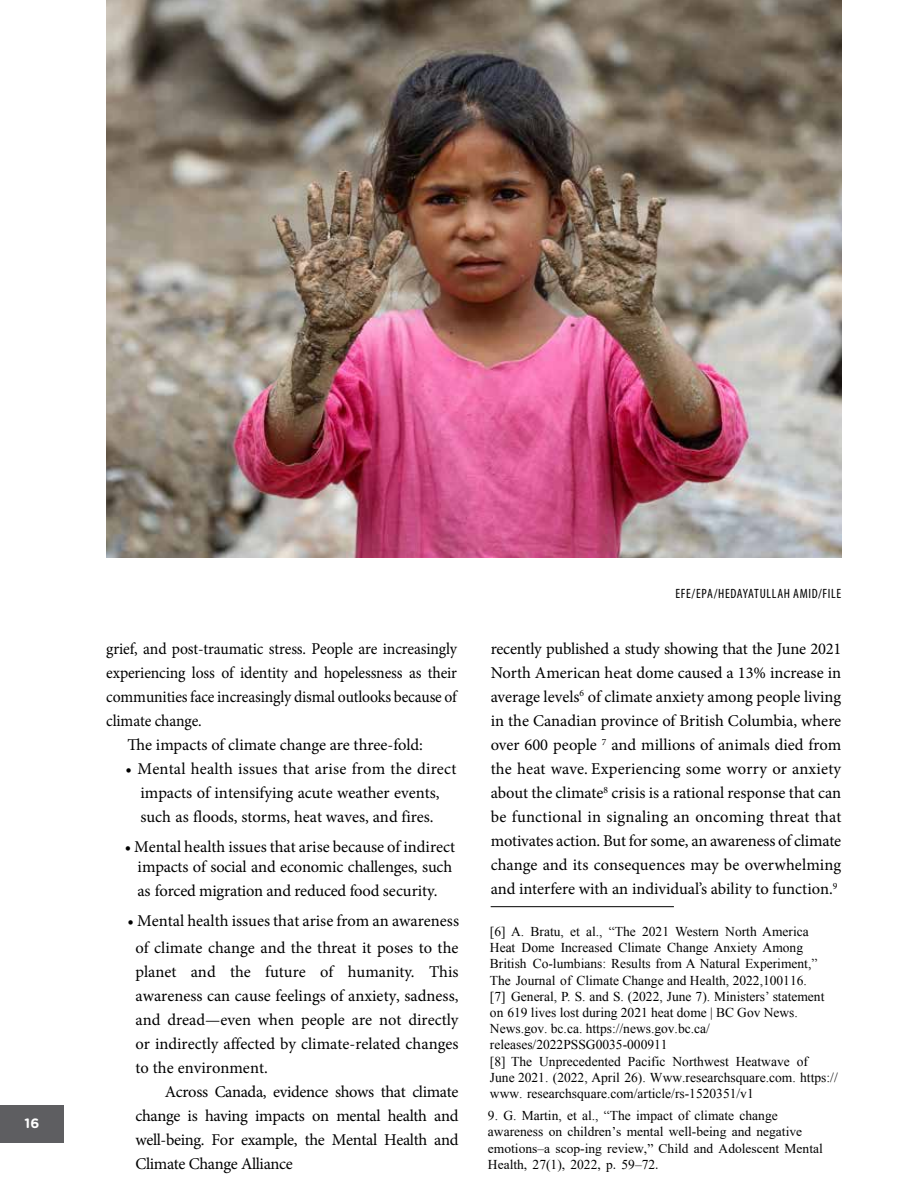
<style>
.page{position:relative;width:918px;height:1188px;background:#fff}
.page>*{position:absolute;margin:0;border:0;box-sizing:border-box;transform-origin:0 0}
.t1{font:16.5px/24px "Minion Pro";color:#000;text-align:center}
.t2{font:16.5px "Minion Pro";color:#000;scale:.95 1}
.t3{font:13.5px/16.2px "Times New Roman";color:#000}
.t4{font:13.5px/16.2px "Times New Roman";color:#000}
.t5{font:condensed 13.5px "Myriad Pro";letter-spacing:.045em;color:#000}
.t6{font:700 13.5px "Gotham Rounded";color:#fff}
.s1{font-style:inherit}
</style>
<div class="page">
<div style="left:0;top:1105px;width:64px;height:38px;background:#5e5e61"></div>
<hr style="left:491px;top:906px;width:183px;height:1px;background:#000">
<img style="left:106px;top:0;width:735px;height:558px">
<p class="t6" style="left:24px;top:1114px;width:16px">16</p>
<p class="t2" style="left:106px;top:638px;width:371px">grief, and post-traumatic stress. People are increasingly</p>
<p class="t2" style="left:106px;top:662px;width:371px">experiencing loss of identity and hopelessness as their</p>
<p class="t2" style="left:106px;top:686px;width:371px">communities face increasingly dismal outlooks because of</p>
<p class="t2" style="left:106px;top:710px;width:102px">climate change.</p>
<p class="t1" style="left:128px;top:733px;width:297px">The impacts of climate change are three-fold:</p>
<p class="t1" style="left:125px;top:757px;width:332px">• Mental health issues that arise from the direct impacts of intensifying acute weather events, such as floods, storms, heat waves, and fires.</p>
<p class="t1" style="left:125px;top:836px;width:332px;line-height:20.5px">• Mental health issues that arise because of indirect impacts of social and economic challenges, such</p>
<p class="t1" style="left:137px;top:879px;width:301px">as forced migration and reduced food security.</p>
<p class="t1" style="left:128px;top:907px;width:333px;line-height:27px">• Mental health issues that arise from an awareness of climate change and the threat it poses to the</p>
<p class="t1" style="left:135px;top:960px;width:325px;text-align:justify">planet and the future of humanity. This awareness can cause feelings of anxiety, sadness, and dread—even when people are not directly or indirectly affected by climate-related changes to the environment.</p>
<p class="t1" style="left:135px;top:1079px;width:325px;text-align:justify;text-indent:29px">Across Canada, evidence shows that climate change is having impacts on mental health and well-being. For example, the Mental Health and Climate Change Alliance</p>
<p class="t5" style="left:675px;top:586px;width:167px">EFE/EPA/HEDAYATULLAH AMID/FILE</p>
<p class="t1" style="left:491px;top:637px;width:352px;text-align:justify">recently published a study showing that the June 2021<br>North American heat dome caused a 13% increase in average levels<sup>6</sup> of climate anxiety among people living in the Canadian province of British Columbia, where over 600 people <sup>7</sup> and millions of animals died from the heat wave. Experiencing some worry or anxiety about the climate<sup>8</sup> crisis is a rational response that can be functional in signaling an oncoming threat that motivates action. But for some, an awareness of climate change and its consequences may be overwhelming and interfere with an individual’s ability to function.<sup>9</sup></p>
<p class="t3" style="left:490px;top:923px;width:349px"><span class="s1">[6]</span> A. Bratu, et al., “The 2021 Western North America<br>Heat Dome Increased Climate Change Anxiety Among British Co-lumbians: Results from A Natural Experiment,” The Journal of Climate Change and Health, 2022,100116.<br><span class="s1">[7]</span> General, P. S. and S. (2022, June 7). Ministers’ statement on 619 lives lost during 2021 heat dome | BC Gov News.<br>News.gov. bc.ca. https://news.gov.bc.ca/ releases/2022PSSG0035-000911<br><span class="s1">[8]</span> The Unprecedented Pacific Northwest Heatwave of<br>June 2021. (2022, April 26). Www.researchsquare.com. https:// www. researchsquare.com/article/rs-1520351/v1</p>
<p class="t4" style="left:488px;top:1107px;width:336px"><span class="s1">9. G. Martin, et al., “The impact of climate change awareness</span> on children’s mental well-being and negative emotions–a scop-ing review,” Child and Adolescent Mental Health, 27(1), 2022, p. 59–72.</p>
</div>
